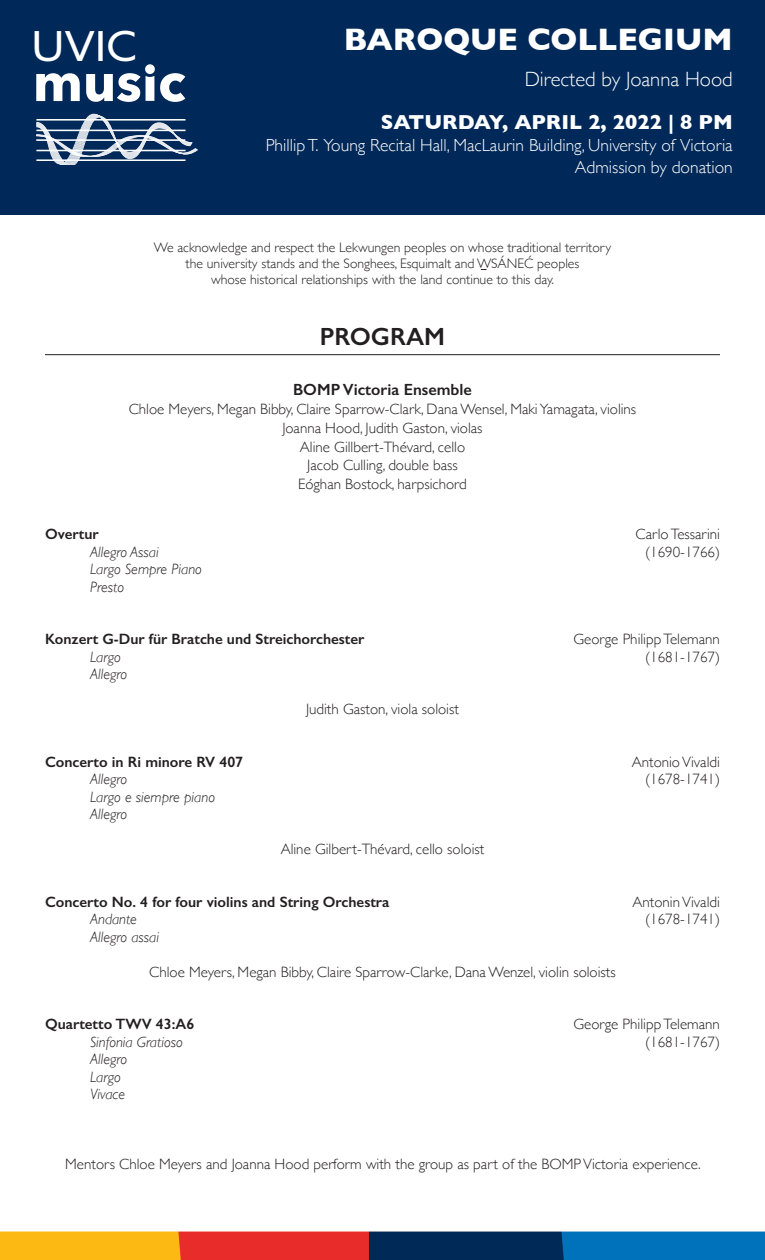
<style>
.page{position:relative;width:765px;height:1260px;background:#fff}
.page>*{position:absolute;margin:0;border:0;box-sizing:border-box;transform-origin:0 0}
.t1{font:41.38px "Azo Sans";color:#fff;scale:1.09 1}
.t2{font:700 31.62px "Gill Sans";color:#fff}
.t3{font:600 25px "Gill Sans";color:#231f20}
.t4{font:700 20.62px "Gill Sans";color:#fff}
.t5{font:300 20.62px "Gill Sans";color:#fff}
.t6{font:300 17.5px "Gill Sans";color:#fff}
.t7{font:600 16.25px "Gill Sans";color:#231f20}
.t8{font:300 15px "Gill Sans";color:#231f20}
.t9{font:600 15px "Gill Sans";color:#231f20}
.t10{font:italic 300 15px "Gill Sans";color:#231f20}
.t11{font:300 13.75px "Gill Sans";color:#231f20}
</style>
<div class="page">
<img style="left:0;top:1231px;width:765px;height:29px">
<div style="left:0;top:0;width:765px;height:214px;background:#002858"></div>
<svg style="left:36px;top:73px;width:44px;height:28px"></svg>
<svg style="left:86px;top:73px;width:68px;height:29px"></svg>
<svg style="left:160px;top:73px;width:25px;height:29px"></svg>
<div style="left:145px;top:64px;width:10px;height:10px;background:#fff;border-radius:50%"></div>
<svg style="left:36px;top:114px;width:162px;height:51px"></svg>
<hr style="left:45px;top:354px;width:675px;height:1px;background:#231f20">
<p class="t1" style="left:32px;top:19px;width:98px">UVIC</p>
<p class="t2" style="left:344px;top:15px;width:391px">BAROQUE COLLEGIUM</p>
<p class="t5" style="left:525px;top:63px;width:210px">Directed by Joanna Hood</p>
<p class="t4" style="left:381px;top:105px;width:353px">SATURDAY, APRIL 2, 2022 | 8 PM</p>
<p class="t6" style="left:266px;top:131px;width:469px">Phillip T. Young Recital Hall, MacLaurin Building, University of Victoria</p>
<p class="t6" style="left:575px;top:153px;width:159px">Admission by donation</p>
<p class="t11" style="left:154px;top:237px;width:459px">We acknowledge and respect the Lekwungen peoples on whose traditional territory</p>
<p class="t11" style="left:186px;top:253px;width:395px">the university stands and the Songhees, Esquimalt and WSÁNEĆ peoples</p>
<p class="t11" style="left:211px;top:269px;width:344px">whose historical relationships with the land continue to this day.</p>
<p class="t3" style="left:320px;top:321px;width:127px">PROGRAM</p>
<p class="t7" style="left:293px;top:380px;width:180px">BOMP Victoria Ensemble</p>
<p class="t8" style="left:129px;top:397px;width:509px">Chloe Meyers, Megan Bibby, Claire Sparrow-Clark, Dana Wensel, Maki Yamagata, violins</p>
<p class="t8" style="left:282px;top:416px;width:202px">Joanna Hood, Judith Gaston, violas</p>
<p class="t8" style="left:300px;top:435px;width:167px">Aline Gillbert-Thévard, cello</p>
<p class="t8" style="left:307px;top:454px;width:152px">Jacob Culling, double bass</p>
<p class="t8" style="left:298px;top:472px;width:170px">Eóghan Bostock, harpsichord</p>
<p class="t9" style="left:45px;top:525px;width:55px">Overtur</p>
<p class="t8" style="left:636px;top:522px;width:86px">Carlo Tessarini</p>
<p class="t10" style="left:90px;top:543px;width:70px">Allegro Assai</p>
<p class="t8" style="left:645px;top:540px;width:76px">(1690-1766)</p>
<p class="t10" style="left:90px;top:561px;width:114px">Largo Sempre Piano</p>
<p class="t10" style="left:90px;top:578px;width:36px">Presto</p>
<p class="t9" style="left:45px;top:630px;width:321px">Konzert G-Dur für Bratche und Streichorchester</p>
<p class="t8" style="left:573px;top:627px;width:148px">George Philipp Telemann</p>
<p class="t10" style="left:90px;top:648px;width:32px">Largo</p>
<p class="t8" style="left:645px;top:645px;width:76px">(1681-1767)</p>
<p class="t10" style="left:90px;top:666px;width:39px">Allegro</p>
<p class="t8" style="left:306px;top:697px;width:154px">Judith Gaston, viola soloist</p>
<p class="t9" style="left:45px;top:752px;width:200px">Concerto in Ri minore RV 407</p>
<p class="t8" style="left:632px;top:750px;width:90px">Antonio Vivaldi</p>
<p class="t10" style="left:90px;top:771px;width:39px">Allegro</p>
<p class="t8" style="left:645px;top:767px;width:76px">(1678-1741)</p>
<p class="t10" style="left:90px;top:788px;width:127px">Largo e siempre piano</p>
<p class="t10" style="left:90px;top:806px;width:39px">Allegro</p>
<p class="t8" style="left:281px;top:837px;width:205px">Aline Gilbert-Thévard, cello soloist</p>
<p class="t9" style="left:45px;top:892px;width:346px">Concerto No. 4 for four violins and String Orchestra</p>
<p class="t8" style="left:633px;top:890px;width:89px">Antonin Vivaldi</p>
<p class="t10" style="left:90px;top:911px;width:49px">Andante</p>
<p class="t8" style="left:645px;top:907px;width:76px">(1678-1741)</p>
<p class="t10" style="left:90px;top:928px;width:71px">Allegro assai</p>
<p class="t8" style="left:149px;top:960px;width:468px">Chloe Meyers, Megan Bibby, Claire Sparrow-Clarke, Dana Wenzel, violin soloists</p>
<p class="t9" style="left:45px;top:1015px;width:151px">Quartetto TWV 43:A6</p>
<p class="t8" style="left:573px;top:1012px;width:148px">George Philipp Telemann</p>
<p class="t10" style="left:90px;top:1033px;width:94px">Sinfonia Gratioso</p>
<p class="t8" style="left:645px;top:1030px;width:76px">(1681-1767)</p>
<p class="t10" style="left:90px;top:1051px;width:39px">Allegro</p>
<p class="t10" style="left:90px;top:1068px;width:32px">Largo</p>
<p class="t10" style="left:90px;top:1086px;width:37px">Vivace</p>
<p class="t8" style="left:65px;top:1152px;width:637px">Mentors Chloe Meyers and Joanna Hood perform with the group as part of the BOMP Victoria experience.</p>
</div>
